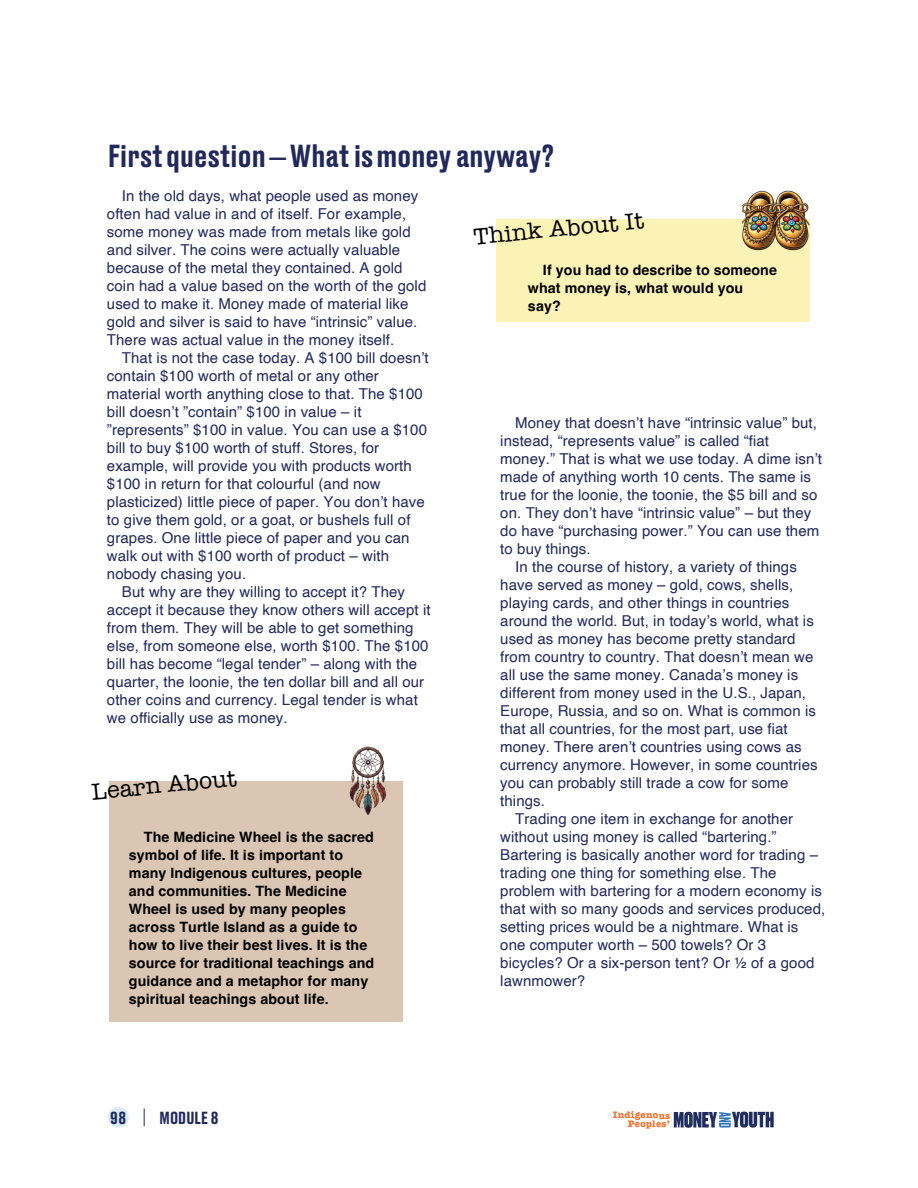
<style>
.page{position:relative;width:918px;height:1188px;background:#fff}
.page>*{position:absolute;margin:0;border:0;box-sizing:border-box;transform-origin:0 0}
.t1{font:500 30px "Druk Text Trial";letter-spacing:.005em;color:#21285b}
.t2{font:24px "American Typewriter";color:#000}
.t3{font:500 16.5px "Druk Text Trial";letter-spacing:.005em;color:#21285b}
.t4{font:15px/18px "Helvetica";letter-spacing:.005em;color:#21285b}
.t5{font:700 14.25px/18px "Helvetica";letter-spacing:.005em;color:#000}
.t6{font:700 9.75px/8.2px "American Typewriter";letter-spacing:.02em;color:#f7702d;text-align:right}
.s1{font-family:"Helvetica";font-weight:400}
</style>
<div class="page">
<div style="left:110px;top:781px;width:293px;height:240px;background:#dac6b3"></div>
<img style="left:349px;top:747px;width:37px;height:68px">
<div style="left:497px;top:219px;width:313px;height:103px;background:#fbf3b6"></div>
<img style="left:742px;top:190px;width:68px;height:61px">
<div style="left:108px;top:1107px;width:21px;height:21px;background:#daecf7;border-radius:50%"></div>
<svg style="left:144px;top:1108px;width:1px;height:18px"></svg>
<svg style="left:674px;top:1112px;width:100px;height:16px;background:#667499"></svg>
<h1 class="t1" style="left:108px;top:142px;width:448px">First question <span class="s1">–</span> What is money anyway?</h1>
<p class="t4" style="left:107px;top:188px;width:321px;text-indent:15px">In the old days, what people used as money often had value in and of itself. For example, some money was made from metals like gold and silver. The coins were actually valuable because of the metal they contained. A gold coin had a value based on the worth of the gold used to make it. Money made of material like gold and silver is said to have “intrinsic” value.<br>There was actual value in the money itself.</p>
<p class="t4" style="left:122px;top:350px;width:308px">That is not the case today. A $100 bill doesn’t</p>
<p class="t4" style="left:107px;top:368px;width:274px">contain $100 worth of metal or any other</p>
<p class="t4" style="left:107px;top:386px;width:317px">material worth anything close to that. The $100</p>
<p class="t4" style="left:107px;top:404px;width:256px">bill doesn’t ”contain” $100 in value – it</p>
<p class="t4" style="left:107px;top:422px;width:322px">”represents” $100 in value. You can use a $100</p>
<p class="t4" style="left:107px;top:440px;width:274px">bill to buy $100 worth of stuff. Stores, for</p>
<p class="t4" style="left:107px;top:458px;width:306px">example, will provide you with products worth</p>
<p class="t4" style="left:107px;top:476px;width:275px">$100 in return for that colourful (and now</p>
<p class="t4" style="left:107px;top:494px;width:319px">plasticized) little piece of paper. You don’t have</p>
<p class="t4" style="left:107px;top:512px;width:305px">to give them gold, or a goat, or bushels full of</p>
<p class="t4" style="left:107px;top:530px;width:304px">grapes. One little piece of paper and you can</p>
<p class="t4" style="left:107px;top:548px;width:284px">walk out with $100 worth of product – with</p>
<p class="t4" style="left:107px;top:566px;width:141px">nobody chasing you.</p>
<p class="t4" style="left:122px;top:584px;width:285px">But why are they willing to accept it? They</p>
<p class="t4" style="left:107px;top:602px;width:325px">accept it because they know others will accept it</p>
<p class="t4" style="left:107px;top:620px;width:308px">from them. They will be able to get something</p>
<p class="t4" style="left:107px;top:638px;width:323px">else, from someone else, worth $100. The $100</p>
<p class="t4" style="left:107px;top:656px;width:312px">bill has become “legal tender” – along with the</p>
<p class="t4" style="left:107px;top:674px;width:319px">quarter, the loonie, the ten dollar bill and all our</p>
<p class="t4" style="left:107px;top:692px;width:312px">other coins and currency. Legal tender is what</p>
<p class="t4" style="left:107px;top:710px;width:182px">we officially use as money.</p>
<h2 class="t2" style="left:91px;top:783px;width:147px;rotate:-5deg">Learn About</h2>
<p class="t5" style="left:129px;top:829px;width:247px;text-indent:15px">The Medicine Wheel is the sacred symbol of life. It is important to many Indigenous cultures, people and communities. The Medicine Wheel is used by many peoples across Turtle Island as a guide to how to live their best lives. It is the source for traditional teachings and guidance and a metaphor for many spiritual teachings about life.</p>
<p class="t3" style="left:110px;top:1111px;width:18px">98</p>
<p class="t3" style="left:160px;top:1111px;width:61px">MODULE 8</p>
<h2 class="t2" style="left:473px;top:227px;width:172px;rotate:-5deg">Think About It</h2>
<p class="t5" style="left:528px;top:262px;width:250px;text-indent:15px">If you had to describe to someone what money is, what would you say?</p>
<p class="t4" style="left:515px;top:414px;width:303px">Money that doesn’t have “intrinsic value” but,</p>
<p class="t4" style="left:500px;top:432px;width:270px">instead, “represents value” is called “fiat</p>
<p class="t4" style="left:500px;top:450px;width:323px">money.” That is what we use today. A dime isn’t</p>
<p class="t4" style="left:500px;top:468px;width:312px">made of anything worth 10 cents. The same is</p>
<p class="t4" style="left:500px;top:486px;width:319px">true for the loonie, the toonie, the $5 bill and so</p>
<p class="t4" style="left:500px;top:504px;width:313px">on. They don’t have “intrinsic value” – but they</p>
<p class="t4" style="left:500px;top:522px;width:321px">do have “purchasing power.” You can use them</p>
<p class="t4" style="left:500px;top:540px;width:92px">to buy things.</p>
<p class="t4" style="left:515px;top:558px;width:283px">In the course of history, a variety of things</p>
<p class="t4" style="left:500px;top:576px;width:295px">have served as money – gold, cows, shells,</p>
<p class="t4" style="left:500px;top:594px;width:291px">playing cards, and other things in countries</p>
<p class="t4" style="left:500px;top:612px;width:315px">around the world. But, in today’s world, what is</p>
<p class="t4" style="left:500px;top:630px;width:297px">used as money has become pretty standard</p>
<p class="t4" style="left:500px;top:648px;width:315px">from country to country. That doesn’t mean we</p>
<p class="t4" style="left:500px;top:666px;width:299px">all use the same money. Canada’s money is</p>
<p class="t4" style="left:500px;top:684px;width:307px">different from money used in the U.S., Japan,</p>
<p class="t4" style="left:500px;top:702px;width:317px">Europe, Russia, and so on. What is common is</p>
<p class="t4" style="left:500px;top:720px;width:289px">that all countries, for the most part, use fiat</p>
<p class="t4" style="left:500px;top:738px;width:303px">money. There aren’t countries using cows as</p>
<p class="t4" style="left:500px;top:756px;width:319px">currency anymore. However, in some countries</p>
<p class="t4" style="left:500px;top:774px;width:290px">you can probably still trade a cow for some</p>
<p class="t4" style="left:500px;top:792px;width:46px">things.</p>
<p class="t4" style="left:515px;top:810px;width:279px">Trading one item in exchange for another</p>
<p class="t4" style="left:500px;top:828px;width:278px">without using money is called “bartering.”</p>
<p class="t4" style="left:500px;top:846px;width:319px">Bartering is basically another word for trading –</p>
<p class="t4" style="left:500px;top:864px;width:278px">trading one thing for something else. The</p>
<p class="t4" style="left:500px;top:882px;width:323px">problem with bartering for a modern economy is</p>
<p class="t4" style="left:500px;top:900px;width:327px">that with so many goods and services produced,</p>
<p class="t4" style="left:500px;top:918px;width:300px">setting prices would be a nightmare. What is</p>
<p class="t4" style="left:500px;top:936px;width:267px">one computer worth – 500 towels? Or 3</p>
<p class="t4" style="left:500px;top:954px;width:316px">bicycles? Or a six-person tent? Or ½ of a good</p>
<p class="t4" style="left:500px;top:972px;width:87px">lawnmower?</p>
<p class="t6" style="left:613px;top:1112px;width:59px">Indigenous<br>Peoples’</p>
</div>
